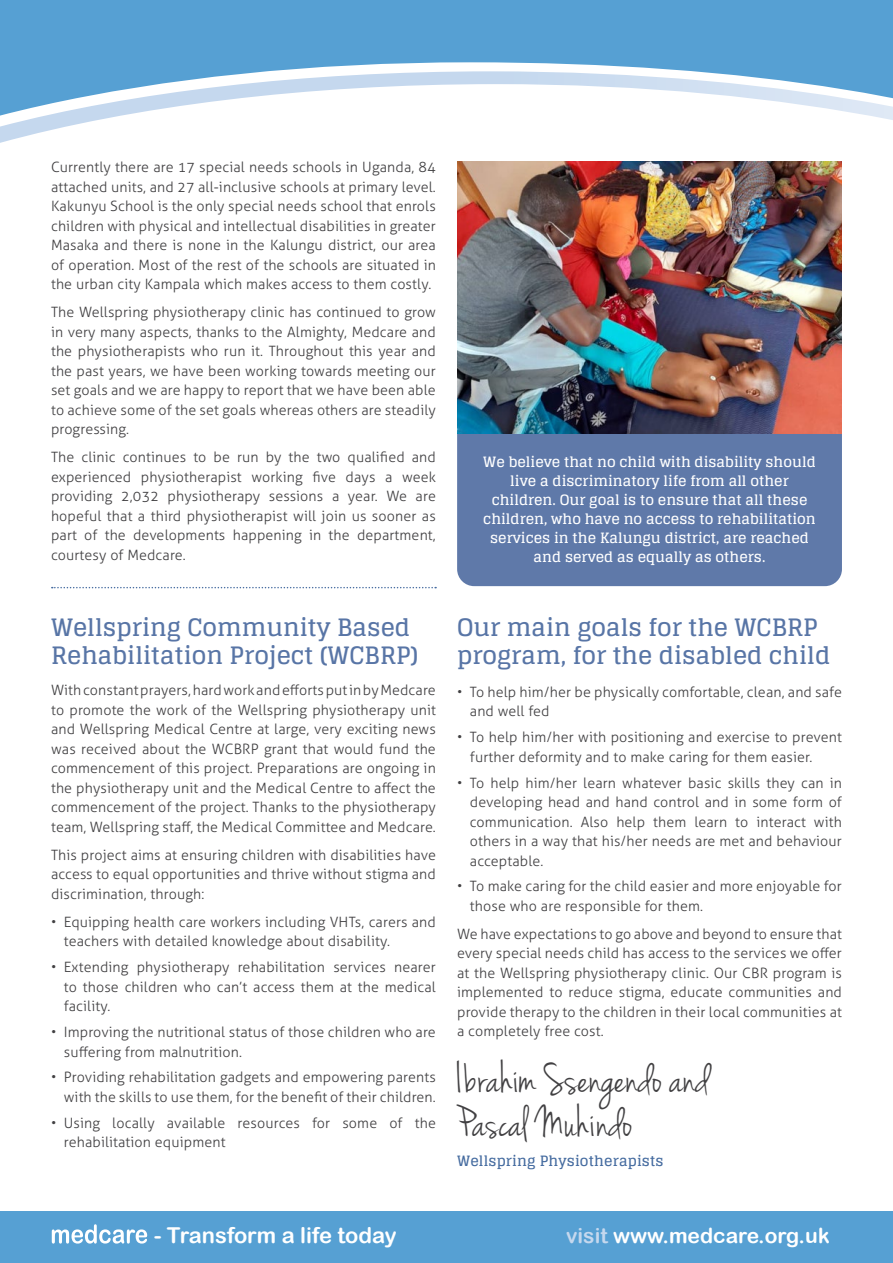
<style>
.page{position:relative;width:893px;height:1263px;background:#fff}
.page>*{position:absolute;margin:0;border:0;box-sizing:border-box;transform-origin:0 0}
.t1{font:45px/44.2px "Jenna Sue";letter-spacing:.01em;color:#414042}
.t2{font:700 24px/28.5px "Glegoo";color:#5875a6}
.t3{font:21.9px "Arial Rounded MT Bold";color:#fff}
.t4{font:21px "Arial Rounded MT Bold";color:#fff}
.t5{font:300 14.25px/19.5px "Aller";letter-spacing:.01em;color:#414042;text-align:justify}
.t6{font:700 14.25px/19px "Glegoo";color:#fff;text-align:center}
.t7{font:700 14.25px "Glegoo";letter-spacing:.01em;color:#466ca0}
.s1{color:#c5d8ee}
</style>
<div class="page">
<div style="left:0;top:1212px;width:893px;height:51px;background:#56a0d3"></div>
<svg style="left:52px;top:1224px;width:95px;height:19px"></svg>
<div style="left:0;top:0;width:893px;height:29px;background:#56a0d3"></div>
<svg style="left:0;top:29px;width:893px;height:133px;fill:#56a0d3"></svg>
<svg style="left:0;top:71px;width:893px;height:72px"></svg>
<div style="left:457px;top:375px;width:385px;height:211px;background:#5f79a9;border-radius:17px"></div>
<img style="left:457px;top:162px;width:385px;height:271px">
<svg style="left:52px;top:587px;width:384px;height:1px"></svg>
<p class="t5" style="left:51px;top:157px;width:386px">Currently there are 17 special needs schools in Uganda, 84 attached units, and 27 all-inclusive schools at primary level.<br>Kakunyu School is the only special needs school that enrols children with physical and intellectual disabilities in greater Masaka and there is none in the Kalungu district, our area of operation. Most of the rest of the schools are situated in the urban city Kampala which makes access to them costly.</p>
<p class="t5" style="left:51px;top:302px;width:386px">The Wellspring physiotherapy clinic has continued to grow in very many aspects, thanks to the Almighty, Medcare and the physiotherapists who run it. Throughout this year and the past years, we have been working towards meeting our set goals and we are happy to report that we have been able to achieve some of the set goals whereas others are steadily progressing.</p>
<p class="t5" style="left:51px;top:447px;width:386px">The clinic continues to be run by the two qualified and experienced physiotherapist working five days a week providing 2,032 physiotherapy sessions a year. We are hopeful that a third physiotherapist will join us sooner as part of the developments happening in the department, courtesy of Medcare.</p>
<p class="t6" style="left:483px;top:453px;width:334px">We believe that no child with disability should live a discriminatory life from all other children. Our goal is to ensure that all these children, who have no access to rehabilitation services in the Kalungu district, are reached and served as equally as others.</p>
<p class="t2" style="left:51px;top:613px;width:369px">Wellspring Community Based<br>Rehabilitation Project (WCBRP)</p>
<h2 class="t2" style="left:457px;top:613px;width:375px">Our main goals for the WCBRP program, for the disabled child</h2>
<p class="t5" style="left:470px;top:682px;width:374px;text-indent:-13px">• To help him/her be physically comfortable, clean, and safe and well fed</p>
<p class="t5" style="left:470px;top:727px;width:374px;text-indent:-13px">• To help him/her with positioning and exercise to prevent further deformity and to make caring for them easier.</p>
<p class="t5" style="left:470px;top:773px;width:374px;text-indent:-13px">• To help him/her learn whatever basic skills they can in developing head and hand control and in some form of communication. Also help them learn to interact with others in a way that his/her needs are met and behaviour acceptable.</p>
<p class="t5" style="left:470px;top:877px;width:374px;text-indent:-13px">• To make caring for the child easier and more enjoyable for those who are responsible for them.</p>
<p class="t5" style="left:457px;top:924px;width:386px">We have expectations to go above and beyond to ensure that every special needs child has access to the services we offer at the Wellspring physiotherapy clinic. Our CBR program is implemented to reduce stigma, educate communities and provide therapy to the children in their local communities at a completely free cost.</p>
<h1 class="t1" style="left:457px;top:1059px;width:254px">Ibrahim Ssengendo and<br>Pascal Muhindo</h1>
<p class="t7" style="left:457px;top:1152px;width:208px">Wellspring Physiotherapists</p>
<p class="t5" style="left:51px;top:680px;width:386px">With constant prayers, hard work and efforts put in by Medcare to promote the work of the Wellspring physiotherapy unit and Wellspring Medical Centre at large, very exciting news was received about the WCBRP grant that would fund the commencement of this project. Preparations are ongoing in the physiotherapy unit and the Medical Centre to affect the commencement of the project. Thanks to the physiotherapy team, Wellspring staff, the Medical Committee and Medcare.</p>
<p class="t5" style="left:51px;top:845px;width:386px">This project aims at ensuring children with disabilities have access to equal opportunities and thrive without stigma and discrimination, through:</p>
<p class="t5" style="left:64px;top:912px;width:374px;text-indent:-13px">• Equipping health care workers including VHTs, carers and teachers with detailed knowledge about disability.</p>
<p class="t5" style="left:64px;top:957px;width:374px;text-indent:-13px">• Extending physiotherapy rehabilitation services nearer to those children who can’t access them at the medical facility.</p>
<p class="t5" style="left:64px;top:1022px;width:374px;text-indent:-13px">• Improving the nutritional status of those children who are suffering from malnutrition.</p>
<p class="t5" style="left:51px;top:1068px;width:386px;text-align:right">• Providing rehabilitation gadgets and empowering parents with the skills to use them, for the benefit of their children.</p>
<p class="t5" style="left:64px;top:1113px;width:374px;text-indent:-13px">• Using locally available resources for some of the rehabilitation equipment</p>
<p class="t3" style="left:154px;top:1222px;width:244px">- Transform a life today</p>
<p class="t4" style="left:566px;top:1223px;width:265px"><span class="s1">visit</span> www.medcare.org.uk</p>
</div>
